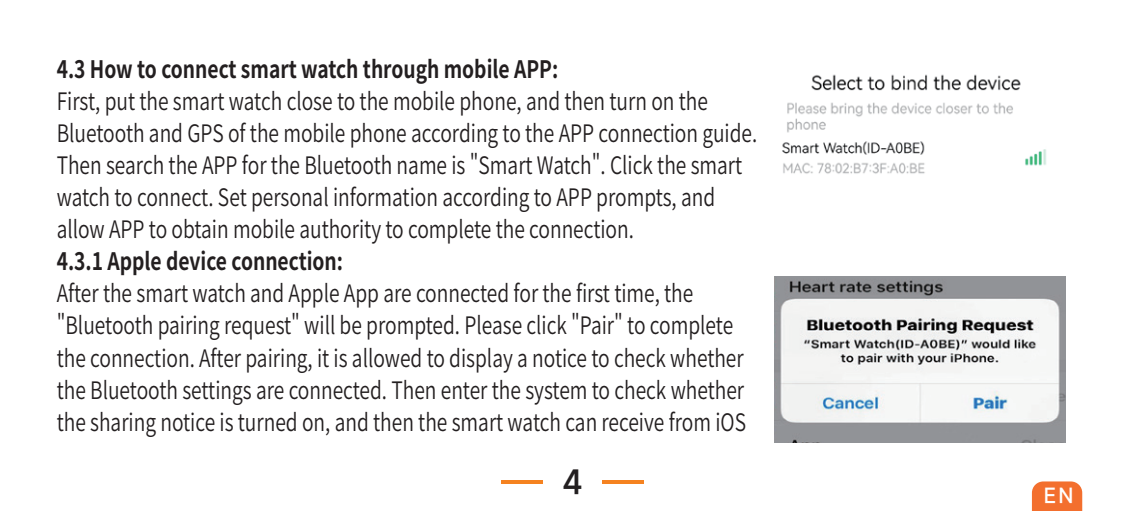
<style>
.page{position:relative;width:1134px;height:511px;background:#fff}
.page>*{position:absolute;margin:0;border:0;box-sizing:border-box;transform-origin:0 0}
.t1{font:500 32px "Mi Sans";color:#231f20}
.t2{font:24px/32px "Source Han Sans SC";color:#231f20;scale:.8 1}
.t3{font:700 24px "Source Han Sans SC";color:#231f20;scale:.8 1}
.t4{font:500 20px "Mi Sans";color:#fff}
</style>
<div class="page">
<svg style="left:501px;top:480px;width:42px;height:3px"></svg>
<svg style="left:602px;top:480px;width:42px;height:3px"></svg>
<svg style="left:1032px;top:481px;width:50px;height:29px"></svg>
<img style="left:782px;top:74px;width:264px;height:100px">
<img style="left:774px;top:276px;width:292px;height:166px">
<p class="t3" style="left:57px;top:56px;width:628px">4.3 How to connect smart watch through mobile APP:</p>
<p class="t2" style="left:57px;top:86px;width:877px">First, put the smart watch close to the mobile phone, and then turn on the Bluetooth and GPS of the mobile phone according to the APP connection guide.<br>Then search the APP for the Bluetooth name is "Smart Watch". Click the smart watch to connect. Set personal information according to APP prompts, and allow APP to obtain mobile authority to complete the connection.</p>
<p class="t3" style="left:57px;top:248px;width:360px">4.3.1 Apple device connection:</p>
<p class="t2" style="left:57px;top:278px;width:863px">After the smart watch and Apple App are connected for the first time, the "Bluetooth pairing request" will be prompted. Please click "Pair" to complete the connection. After pairing, it is allowed to display a notice to check whether the Bluetooth settings are connected. Then enter the system to check whether the sharing notice is turned on, and then the smart watch can receive from iOS</p>
<h1 class="t1" style="left:563px;top:459px;width:21px">4</h1>
<p class="t4" style="left:1044px;top:482px;width:31px">EN</p>
</div>
